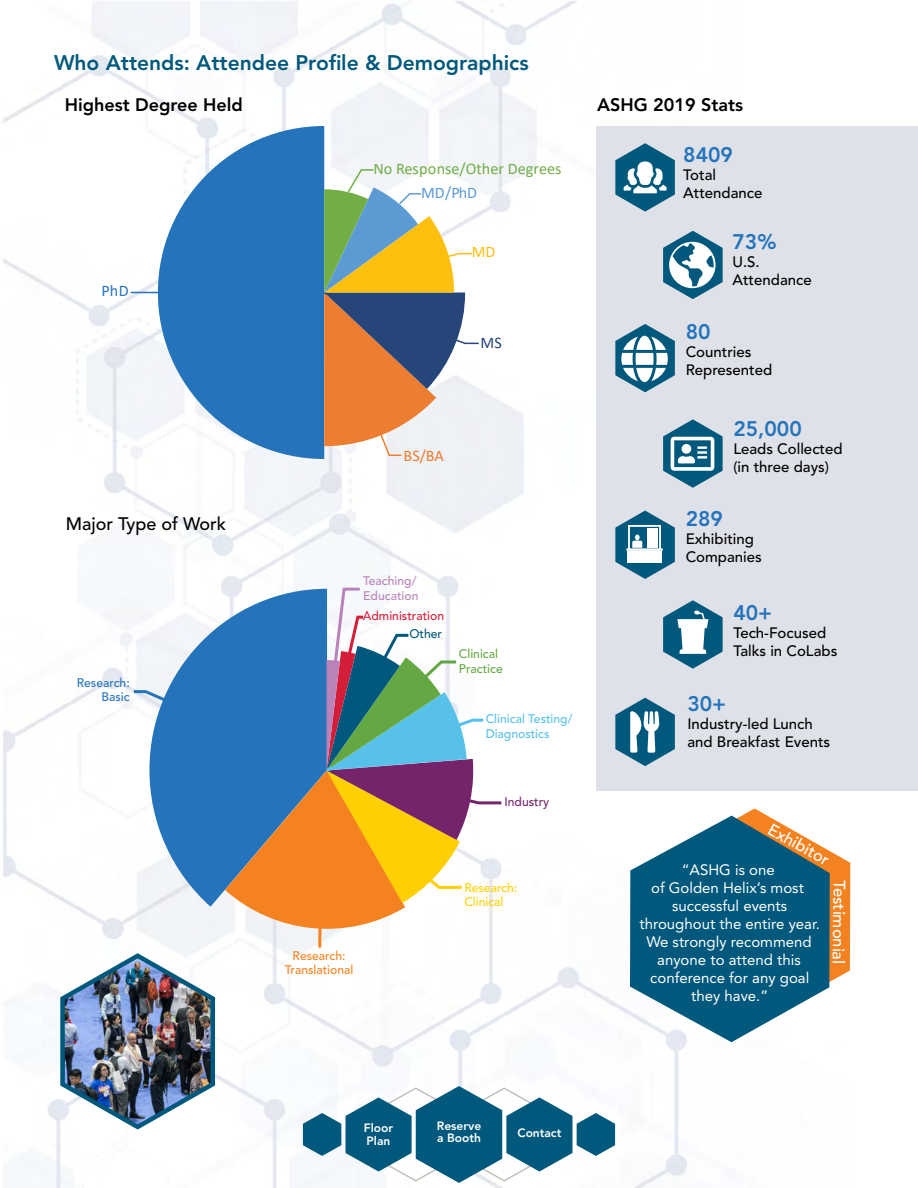
<style>
.page{position:relative;width:918px;height:1188px;background:#fff}
.page>*{position:absolute;margin:0;border:0;box-sizing:border-box;transform-origin:0 0}
.t1{font:800 21px "Avenir LT Std";color:#00587c}
.t2{font:800 21px "Avenir LT Std";color:#2574bb}
.t3{font:800 18px "Avenir LT Std";color:#000}
.t4{font:500 18px "Avenir LT Std";color:#000}
.t5{font:500 16.5px "Avenir LT Std";color:#fff}
.t6{font:16.2px "Calibri";color:#71ae46}
.t7{font:16.2px "Calibri";color:#5c9ad3}
.t8{font:16.2px "Calibri";color:#ed7d30}
.t9{font:16.2px "Calibri";color:#2574bb}
.t10{font:16.2px "Calibri";color:#264579}
.t11{font:16.2px "Calibri";color:#fec00f}
.t12{font:500 15px/18px "Avenir LT Std";color:#000}
.t13{font:15px/18px "Avenir LT Std";color:#fff;text-align:center}
.t14{font:500 12.45px/14.9px "Avenir LT Std";color:#57c1e9}
.t15{font:500 12.45px/14.9px "Avenir LT Std";color:#f58220;text-align:center}
.t16{font:500 12.45px/14.9px "Avenir LT Std";color:#b983ba}
.t17{font:500 12.45px/14.9px "Avenir LT Std";color:#ffcf01}
.t18{font:500 12.45px/14.9px "Avenir LT Std";color:#64a844}
.t19{font:500 12.45px/14.9px "Avenir LT Std";color:#2574bb;text-align:right}
.t20{font:500 12.45px "Avenir LT Std";color:#d41e39}
.t21{font:500 12.45px "Avenir LT Std";color:#75246c}
.t22{font:500 12.45px "Avenir LT Std";color:#00587c}
.t23{font:800 12px/13.5px "Avenir LT Std";color:#fff}
</style>
<div class="page">
<img style="left:3px;top:1px;width:915px;height:1187px">
<svg style="left:303px;top:1086px;width:312px;height:97px"></svg>
<svg style="left:837px;top:809px;width:13px;height:228px"></svg>
<svg style="left:623px;top:808px;width:214px;height:241px"></svg>
<svg style="left:158px;top:126px;width:166px;height:333px;fill:#2574bb"></svg>
<svg style="left:322px;top:168px;width:158px;height:289px"></svg>
<hr style="left:131px;top:292px;width:190px;height:1px;background:#2574bb">
<svg style="left:131px;top:586px;width:373px;height:355px"></svg>
<svg style="left:318px;top:917px;width:4px;height:31px"></svg>
<div style="left:596px;top:127px;width:322px;height:664px;background:#dfe1e8"></div>
<svg style="left:615px;top:143px;width:60px;height:69px"></svg>
<svg style="left:663px;top:231px;width:60px;height:68px"></svg>
<svg style="left:615px;top:324px;width:60px;height:68px"></svg>
<svg style="left:615px;top:511px;width:60px;height:68px"></svg>
<svg style="left:663px;top:419px;width:60px;height:69px"></svg>
<svg style="left:663px;top:600px;width:60px;height:69px"></svg>
<svg style="left:615px;top:698px;width:60px;height:68px"></svg>
<img style="left:56px;top:951px;width:161px;height:181px">
<h1 class="t1" style="left:54px;top:50px;width:476px">Who Attends: Attendee Profile &amp; Demographics</h1>
<p class="t3" style="left:65px;top:94px;width:180px">Highest Degree Held</p>
<p class="t6" style="left:373px;top:157px;width:189px">No Response/Other Degrees</p>
<p class="t7" style="left:421px;top:181px;width:58px">MD/PhD</p>
<p class="t9" style="left:101px;top:279px;width:29px">PhD</p>
<p class="t4" style="left:66px;top:514px;width:162px">Major Type of Work</p>
<p class="t19" style="left:77px;top:675px;width:55px">Research:<br>Basic</p>
<p class="t11" style="left:472px;top:240px;width:25px">MD</p>
<p class="t10" style="left:481px;top:331px;width:23px">MS</p>
<p class="t8" style="left:404px;top:444px;width:42px">BS/BA</p>
<p class="t16" style="left:363px;top:573px;width:57px">Teaching/<br>Education</p>
<p class="t20" style="left:363px;top:609px;width:83px">Administration</p>
<p class="t22" style="left:409px;top:626px;width:34px">Other</p>
<p class="t18" style="left:459px;top:646px;width:45px">Clinical<br>Practice</p>
<p class="t14" style="left:486px;top:712px;width:88px">Clinical Testing/<br>Diagnostics</p>
<p class="t21" style="left:504px;top:795px;width:46px">Industry</p>
<p class="t15" style="left:285px;top:948px;width:70px">Research:<br>Translational</p>
<p class="t17" style="left:464px;top:880px;width:55px">Research:<br>Clinical</p>
<p class="t3" style="left:597px;top:94px;width:147px">ASHG 2019 Stats</p>
<h1 class="t2" style="left:683px;top:143px;width:51px">8409</h1>
<p class="t12" style="left:683px;top:166px;width:81px">Total<br>Attendance</p>
<h1 class="t2" style="left:733px;top:230px;width:45px">73%</h1>
<p class="t12" style="left:733px;top:254px;width:81px">U.S.<br>Attendance</p>
<h1 class="t2" style="left:686px;top:319px;width:26px">80</h1>
<p class="t12" style="left:686px;top:343px;width:88px">Countries<br>Represented</p>
<h1 class="t2" style="left:733px;top:416px;width:70px">25,000</h1>
<p class="t12" style="left:733px;top:440px;width:111px">Leads Collected (in three days)</p>
<h1 class="t2" style="left:686px;top:506px;width:39px">289</h1>
<p class="t12" style="left:686px;top:530px;width:78px">Exhibiting<br>Companies</p>
<h1 class="t2" style="left:733px;top:600px;width:40px">40+</h1>
<p class="t12" style="left:733px;top:624px;width:105px">Tech-Focused<br>Talks in CoLabs</p>
<h1 class="t2" style="left:687px;top:691px;width:40px">30+</h1>
<p class="t12" style="left:687px;top:715px;width:144px">Industry-led Lunch and Breakfast Events</p>
<p class="t5" style="left:774px;top:819px;width:69px;rotate:29deg">Exhibitor</p>
<p class="t13" style="left:639px;top:861px;width:182px">“ASHG is one<br>of Golden Helix’s most successful events throughout the entire year.<br>We strongly recommend anyone to attend this conference for any goal they have.”</p>
<p class="t5" style="left:849px;top:881px;width:85px;rotate:91deg">Testimonial</p>
<p class="t23" style="left:364px;top:1121px;width:31px">Floor<br>Plan</p>
<p class="t23" style="left:437px;top:1120px;width:46px;line-height:12px">Reserve a Booth</p>
<p class="t23" style="left:517px;top:1127px;width:45px">Contact</p>
</div>
